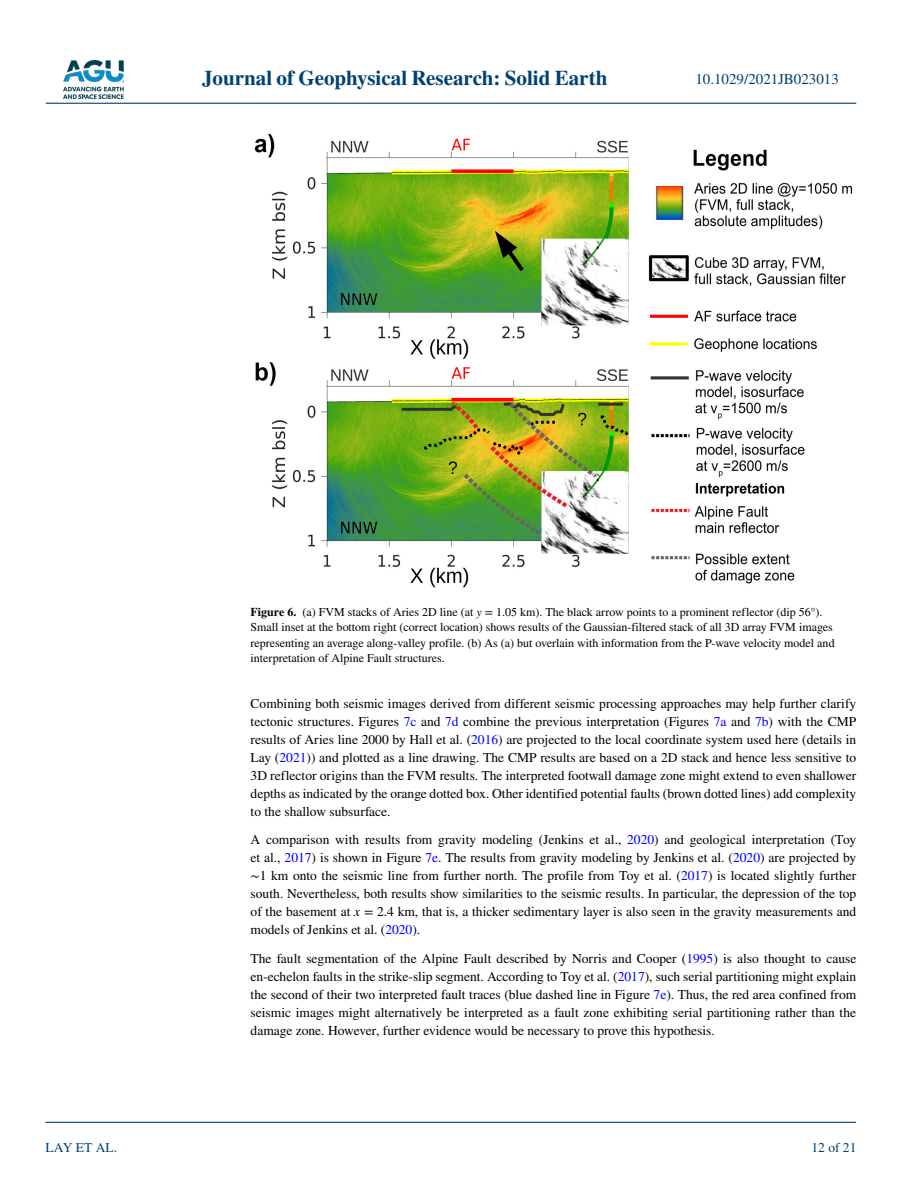
<style>
.page{position:relative;width:902px;height:1183px;background:#fff}
.page>*{position:absolute;margin:0;border:0;box-sizing:border-box;transform-origin:0 0}
.t1{font:700 21px "STIX";color:#004174}
.t2{font:15px "STIX";color:#004174}
.t3{font:13.5px/18px "STIX";color:#000;text-align:justify}
.t4{font:13.5px "STIX";color:#004174}
.t5{font:12px/15px "STIX";color:#000}
.s1{font-weight:700}
.s2{font-style:italic}
.s3{color:#00f}
.s4{font-family:"STIX Math"}
</style>
<div class="page">
<img style="left:63px;top:60px;width:60px;height:39px">
<hr style="left:46px;top:103px;width:810px;height:1px;background:#004174">
<hr style="left:45px;top:1121px;width:810px;height:1px;background:#004174">
<img style="left:255px;top:134px;width:597px;height:453px">
<h1 class="t1" style="left:202px;top:66px;width:407px">Journal of Geophysical Research: Solid Earth</h1>
<p class="t2" style="left:695px;top:69px;width:145px">10.1029/2021JB023013</p>
<p class="t4" style="left:45px;top:1138px;width:73px">LAY ET AL.</p>
<p class="t5" style="left:250px;top:605px;width:585px"><span class="s1">Figure 6.</span> (a) FVM stacks of Aries 2D line (at <span class="s2">y</span> = 1.05 km). The black arrow points to a prominent reflector (dip 56°).<br>Small inset at the bottom right (correct location) shows results of the Gaussian-filtered stack of all 3D array FVM images representing an average along-valley profile. (b) As (a) but overlain with information from the P-wave velocity model and interpretation of Alpine Fault structures.</p>
<p class="t3" style="left:250px;top:694px;width:607px">Combining both seismic images derived from different seismic processing approaches may help further clarify tectonic structures. Figures <span class="s3">7c</span> and <span class="s3">7d</span> combine the previous interpretation (Figures <span class="s3">7a</span> and <span class="s3">7b</span>) with the CMP results of Aries line 2000 by Hall et al. (<span class="s3">2016</span>) are projected to the local coordinate system used here (details in Lay (<span class="s3">2021</span>)) and plotted as a line drawing. The CMP results are based on a 2D stack and hence less sensitive to 3D reflector origins than the FVM results. The interpreted footwall damage zone might extend to even shallower depths as indicated by the orange dotted box. Other identified potential faults (brown dotted lines) add complexity to the shallow subsurface.</p>
<p class="t3" style="left:250px;top:831px;width:607px">A comparison with results from gravity modeling (Jenkins et al., <span class="s3">2020</span>) and geological interpretation (Toy et al., <span class="s3">2017</span>) is shown in Figure <span class="s3">7e</span>. The results from gravity modeling by Jenkins et al. (<span class="s3">2020</span>) are projected by <span class="s4">∼</span>1 km onto the seismic line from further north. The profile from Toy et al. (<span class="s3">2017</span>) is located slightly further south. Nevertheless, both results show similarities to the seismic results. In particular, the depression of the top of the basement at <span class="s2">x</span> = 2.4 km, that is, a thicker sedimentary layer is also seen in the gravity measurements and models of Jenkins et al. (<span class="s3">2020</span>).</p>
<p class="t3" style="left:250px;top:949px;width:607px">The fault segmentation of the Alpine Fault described by Norris and Cooper (<span class="s3">1995</span>) is also thought to cause en-echelon faults in the strike-slip segment. According to Toy et al. (<span class="s3">2017</span>), such serial partitioning might explain the second of their two interpreted fault traces (blue dashed line in Figure <span class="s3">7e</span>). Thus, the red area confined from seismic images might alternatively be interpreted as a fault zone exhibiting serial partitioning rather than the damage zone. However, further evidence would be necessary to prove this hypothesis.</p>
<p class="t4" style="left:811px;top:1138px;width:46px">12 of 21</p>
</div>
